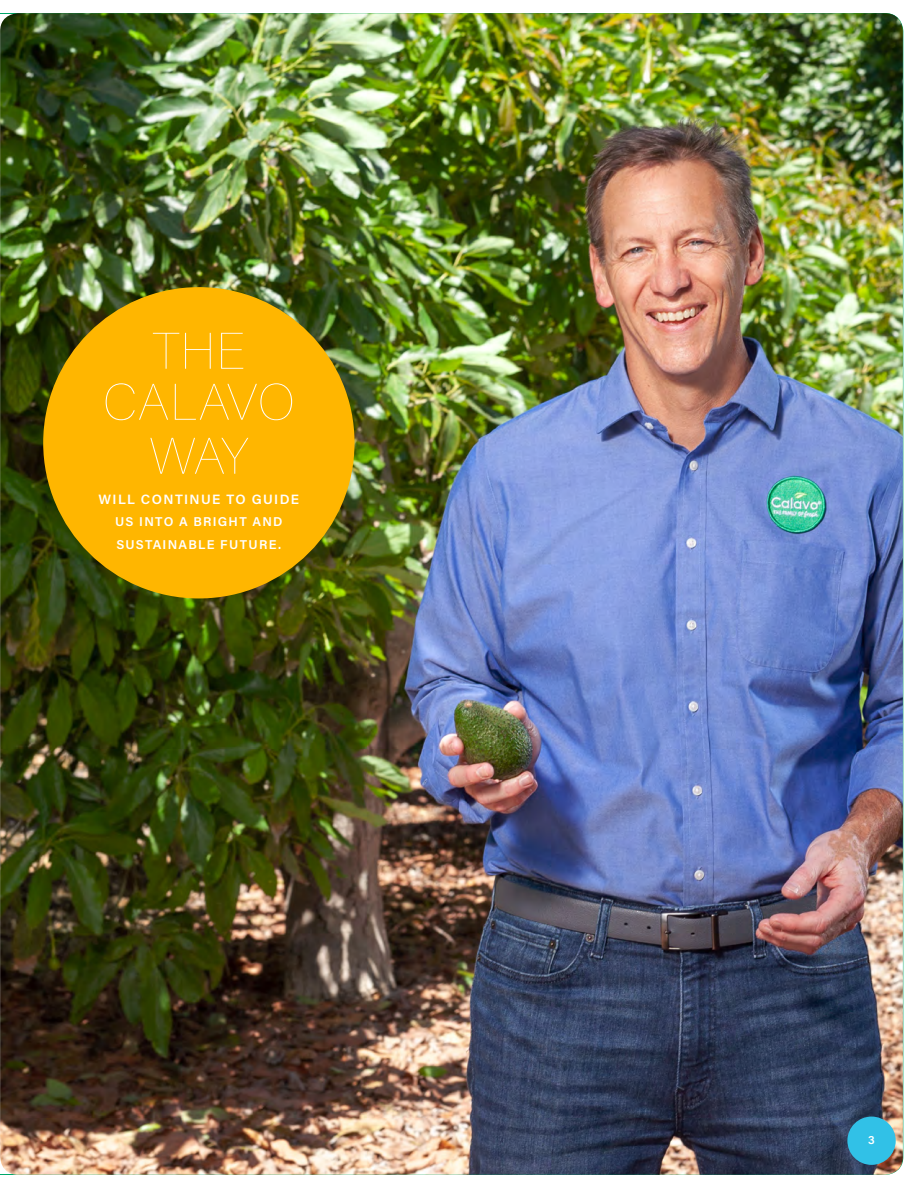
<style>
.page{position:relative;width:918px;height:1188px;background:#fff}
.page>*{position:absolute;margin:0;border:0;box-sizing:border-box;transform-origin:0 0}
.t1{font:100 51px/52.5px "Acumin Pro";letter-spacing:.01em;color:#fff;text-align:center}
.t2{font:600 13.5px "Acumin Pro";letter-spacing:.1em;color:#fff}
.t3{font:600 12.75px/22.5px "Acumin Pro";letter-spacing:.1em;color:#fff}
.t4{font:600 12px "Acumin Pro";color:#fff}
</style>
<div class="page">
<img style="left:0;top:13px;width:903px;height:1162px">
<div style="left:847px;top:1117px;width:49px;height:48px;background:#31c1e7;border-radius:50%"></div>
<div style="left:43px;top:287px;width:312px;height:311px;background:#ffb600;border-radius:50%"></div>
<h1 class="t1" style="left:103px;top:323px;width:193px">THE<br>CALAVO<br>WAY</h1>
<p class="t2" style="left:99px;top:490px;width:202px">WILL CONTINUE TO GUIDE</p>
<p class="t3" style="left:115px;top:510px;width:169px">US INTO A BRIGHT AND<br>SUSTAINABLE FUTURE.</p>
<p class="t4" style="left:868px;top:1132px;width:8px">3</p>
</div>
